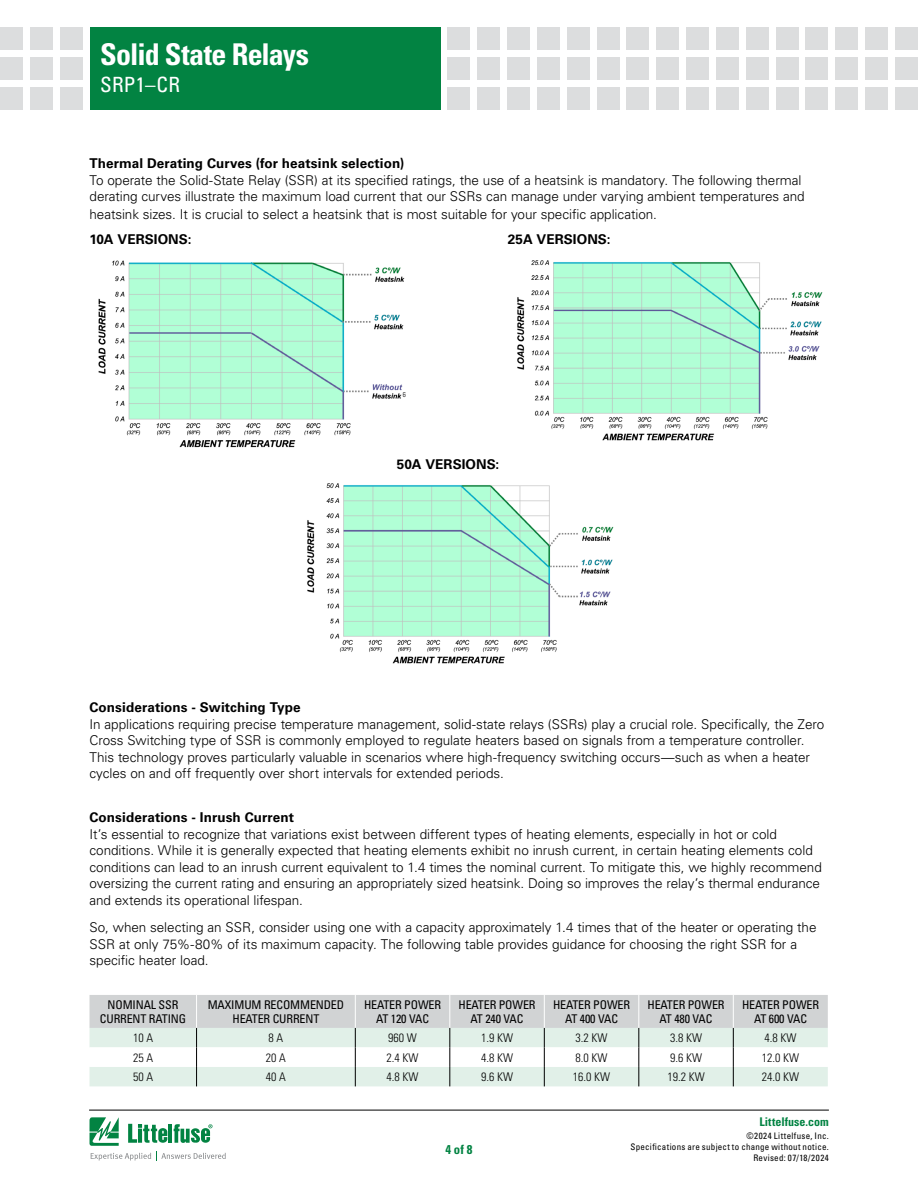
<style>
.page{position:relative;width:918px;height:1188px;background:#fff}
.page>*{position:absolute;margin:0;border:0;box-sizing:border-box;transform-origin:0 0}
.t1{font:700 condensed 30px "Univers LT Std";letter-spacing:-.025em;color:#fff}
.t2{font:condensed 21px "Univers LT Std";letter-spacing:.01em;color:#fff}
.Body_1{font:300 13.5px/16.5px "Univers LT Std";letter-spacing:-.005em;color:#000}
.Feature_column_text{font:700 13.5px "Univers LT Std";letter-spacing:.005em;color:#000}
.t3{font:700 condensed 12.75px "Univers LT Std";color:#028342}
.Order_info_chart_heads{font:condensed 12px/13.5px "Univers LT Std";letter-spacing:-.01em;color:#000;text-align:center}
.Ordering_Info_text{font:300 condensed 12px "Univers LT Std";color:#000}
.t4{font:700 condensed 12px "Univers LT Std";letter-spacing:.005em;color:#028342}
.t5{font:condensed 9px/10.8px "Univers LT Std";letter-spacing:.03em;color:#000;text-align:right}
.Ordering_Info_text-2{font:300 condensed 7.05px "Univers LT Std";color:#000}
.s1{font-weight:700}
</style>
<div class="page">
<hr style="left:89px;top:1110px;width:740px;height:1px;background:#000">
<div style="left:90px;top:27px;width:351px;height:82px;background:#028342"></div>
<div style="left:60px;top:27px;width:23px;height:23px;background:#dcddde"></div>
<div style="left:60px;top:57px;width:23px;height:23px;background:#dcddde"></div>
<div style="left:60px;top:87px;width:23px;height:22px;background:#dcddde"></div>
<div style="left:30px;top:27px;width:23px;height:23px;background:#dcddde"></div>
<div style="left:30px;top:57px;width:23px;height:23px;background:#dcddde"></div>
<div style="left:30px;top:87px;width:23px;height:22px;background:#dcddde"></div>
<div style="left:0;top:27px;width:23px;height:23px;background:#dcddde"></div>
<div style="left:0;top:57px;width:23px;height:23px;background:#dcddde"></div>
<div style="left:0;top:87px;width:23px;height:22px;background:#dcddde"></div>
<div style="left:448px;top:27px;width:22px;height:23px;background:#dcddde"></div>
<div style="left:448px;top:57px;width:22px;height:23px;background:#dcddde"></div>
<div style="left:448px;top:87px;width:22px;height:22px;background:#dcddde"></div>
<div style="left:477px;top:27px;width:23px;height:23px;background:#dcddde"></div>
<div style="left:477px;top:57px;width:23px;height:23px;background:#dcddde"></div>
<div style="left:477px;top:87px;width:23px;height:22px;background:#dcddde"></div>
<div style="left:507px;top:27px;width:23px;height:23px;background:#dcddde"></div>
<div style="left:507px;top:57px;width:23px;height:23px;background:#dcddde"></div>
<div style="left:507px;top:87px;width:23px;height:22px;background:#dcddde"></div>
<div style="left:537px;top:27px;width:23px;height:23px;background:#dcddde"></div>
<div style="left:537px;top:57px;width:23px;height:23px;background:#dcddde"></div>
<div style="left:537px;top:87px;width:23px;height:22px;background:#dcddde"></div>
<div style="left:567px;top:27px;width:23px;height:23px;background:#dcddde"></div>
<div style="left:567px;top:57px;width:23px;height:23px;background:#dcddde"></div>
<div style="left:567px;top:87px;width:23px;height:22px;background:#dcddde"></div>
<div style="left:597px;top:27px;width:23px;height:23px;background:#dcddde"></div>
<div style="left:597px;top:57px;width:23px;height:23px;background:#dcddde"></div>
<div style="left:597px;top:87px;width:23px;height:22px;background:#dcddde"></div>
<div style="left:627px;top:27px;width:22px;height:23px;background:#dcddde"></div>
<div style="left:627px;top:57px;width:22px;height:23px;background:#dcddde"></div>
<div style="left:627px;top:87px;width:22px;height:22px;background:#dcddde"></div>
<div style="left:656px;top:27px;width:23px;height:23px;background:#dcddde"></div>
<div style="left:656px;top:57px;width:23px;height:23px;background:#dcddde"></div>
<div style="left:656px;top:87px;width:23px;height:22px;background:#dcddde"></div>
<div style="left:686px;top:27px;width:23px;height:23px;background:#dcddde"></div>
<div style="left:686px;top:57px;width:23px;height:23px;background:#dcddde"></div>
<div style="left:686px;top:87px;width:23px;height:22px;background:#dcddde"></div>
<div style="left:716px;top:27px;width:23px;height:23px;background:#dcddde"></div>
<div style="left:716px;top:57px;width:23px;height:23px;background:#dcddde"></div>
<div style="left:716px;top:87px;width:23px;height:22px;background:#dcddde"></div>
<div style="left:746px;top:27px;width:23px;height:23px;background:#dcddde"></div>
<div style="left:746px;top:57px;width:23px;height:23px;background:#dcddde"></div>
<div style="left:746px;top:87px;width:23px;height:22px;background:#dcddde"></div>
<div style="left:805px;top:27px;width:23px;height:23px;background:#dcddde"></div>
<div style="left:805px;top:57px;width:23px;height:23px;background:#dcddde"></div>
<div style="left:805px;top:87px;width:23px;height:22px;background:#dcddde"></div>
<div style="left:776px;top:27px;width:22px;height:23px;background:#dcddde"></div>
<div style="left:776px;top:57px;width:22px;height:23px;background:#dcddde"></div>
<div style="left:776px;top:87px;width:22px;height:22px;background:#dcddde"></div>
<div style="left:835px;top:27px;width:23px;height:23px;background:#dcddde"></div>
<div style="left:835px;top:57px;width:23px;height:23px;background:#dcddde"></div>
<div style="left:835px;top:87px;width:23px;height:22px;background:#dcddde"></div>
<div style="left:865px;top:27px;width:23px;height:23px;background:#dcddde"></div>
<div style="left:865px;top:57px;width:23px;height:23px;background:#dcddde"></div>
<div style="left:865px;top:87px;width:23px;height:22px;background:#dcddde"></div>
<div style="left:895px;top:27px;width:23px;height:23px;background:#dcddde"></div>
<div style="left:895px;top:57px;width:23px;height:23px;background:#dcddde"></div>
<div style="left:895px;top:87px;width:23px;height:22px;background:#dcddde"></div>
<svg style="left:90px;top:1117px;width:136px;height:44px"></svg>
<svg style="left:90px;top:995px;width:738px;height:91px"></svg>
<img style="left:98px;top:260px;width:307px;height:188px">
<img style="left:517px;top:260px;width:306px;height:181px">
<img style="left:307px;top:483px;width:307px;height:181px">
<h1 class="t1" style="left:100px;top:36px;width:210px">Solid State Relays</h1>
<h2 class="t2" style="left:100px;top:71px;width:81px">SRP1–CR</h2>
<p class="Body_1" style="left:90px;top:155px;width:717px"><span class="s1">Thermal Derating Curves (for heatsink selection)<br></span>To operate the Solid-State Relay (SSR) at its specified ratings, the use of a heatsink is mandatory. The following thermal derating curves illustrate the maximum load current that our SSRs can manage under varying ambient temperatures and</p>
<p class="Body_1" style="left:90px;top:206px;width:569px">heatsink sizes. It is crucial to select a heatsink that is most suitable for your specific application.</p>
<p class="Feature_column_text" style="left:90px;top:231px;width:103px">10A VERSIONS:</p>
<p class="Feature_column_text" style="left:508px;top:231px;width:104px">25A VERSIONS:</p>
<p class="Ordering_Info_text-2" style="left:403px;top:390px;width:5px">6</p>
<p class="Feature_column_text" style="left:397px;top:456px;width:104px">50A VERSIONS:</p>
<p class="Body_1" style="left:90px;top:699px;width:736px"><span class="s1">Considerations - Switching Type<br></span>In applications requiring precise temperature management, solid-state relays (SSRs) play a crucial role. Specifically, the Zero Cross Switching type of SSR is commonly employed to regulate heaters based on signals from a temperature controller.<br>This technology proves particularly valuable in scenarios where high-frequency switching occurs—such as when a heater cycles on and off frequently over short intervals for extended periods.</p>
<p class="Body_1" style="left:90px;top:809px;width:734px"><span class="s1">Considerations - Inrush Current<br></span>It’s essential to recognize that variations exist between different types of heating elements, especially in hot or cold conditions. While it is generally expected that heating elements exhibit no inrush current, in certain heating elements cold conditions can lead to an inrush current equivalent to 1.4 times the nominal current. To mitigate this, we highly recommend oversizing the current rating and ensuring an appropriately sized heatsink. Doing so improves the relay’s thermal endurance and extends its operational lifespan.</p>
<p class="Body_1" style="left:90px;top:919px;width:729px">So, when selecting an SSR, consider using one with a capacity approximately 1.4 times that of the heater or operating the<br>SSR at only 75%-80% of its maximum capacity. The following table provides guidance for choosing the right SSR for a specific heater load.</p>
<p class="Order_info_chart_heads" style="left:100px;top:998px;width:88px">NOMINAL SSR<br>CURRENT RATING</p>
<p class="Order_info_chart_heads" style="left:208px;top:998px;width:138px">MAXIMUM RECOMMENDED<br>HEATER CURRENT</p>
<p class="Order_info_chart_heads" style="left:364px;top:998px;width:79px">HEATER POWER<br>AT 120 VAC</p>
<p class="Order_info_chart_heads" style="left:459px;top:998px;width:79px">HEATER POWER<br>AT 240 VAC</p>
<p class="Order_info_chart_heads" style="left:553px;top:998px;width:79px">HEATER POWER<br>AT 400 VAC</p>
<p class="Order_info_chart_heads" style="left:648px;top:998px;width:79px">HEATER POWER<br>AT 480 VAC</p>
<p class="Order_info_chart_heads" style="left:742px;top:998px;width:79px">HEATER POWER<br>AT 600 VAC</p>
<p class="Ordering_Info_text" style="left:133px;top:1031px;width:21px">10 A</p>
<p class="Ordering_Info_text" style="left:269px;top:1031px;width:16px">8 A</p>
<p class="Ordering_Info_text" style="left:388px;top:1031px;width:30px">960 W</p>
<p class="Ordering_Info_text" style="left:481px;top:1031px;width:33px">1.9 KW</p>
<p class="Ordering_Info_text" style="left:576px;top:1031px;width:33px">3.2 KW</p>
<p class="Ordering_Info_text" style="left:670px;top:1031px;width:33px">3.8 KW</p>
<p class="Ordering_Info_text" style="left:765px;top:1031px;width:33px">4.8 KW</p>
<p class="Ordering_Info_text" style="left:133px;top:1050px;width:21px">25 A</p>
<p class="Ordering_Info_text" style="left:266px;top:1050px;width:21px">20 A</p>
<p class="Ordering_Info_text" style="left:387px;top:1050px;width:33px">2.4 KW</p>
<p class="Ordering_Info_text" style="left:481px;top:1050px;width:33px">4.8 KW</p>
<p class="Ordering_Info_text" style="left:576px;top:1050px;width:33px">8.0 KW</p>
<p class="Ordering_Info_text" style="left:670px;top:1050px;width:33px">9.6 KW</p>
<p class="Ordering_Info_text" style="left:762px;top:1050px;width:39px">12.0 KW</p>
<p class="Ordering_Info_text" style="left:133px;top:1070px;width:21px">50 A</p>
<p class="Ordering_Info_text" style="left:266px;top:1070px;width:21px">40 A</p>
<p class="Ordering_Info_text" style="left:387px;top:1070px;width:33px">4.8 KW</p>
<p class="Ordering_Info_text" style="left:481px;top:1070px;width:33px">9.6 KW</p>
<p class="Ordering_Info_text" style="left:573px;top:1070px;width:39px">16.0 KW</p>
<p class="Ordering_Info_text" style="left:667px;top:1070px;width:39px">19.2 KW</p>
<p class="Ordering_Info_text" style="left:762px;top:1070px;width:39px">24.0 KW</p>
<p class="t3" style="left:445px;top:1142px;width:29px">4 of 8</p>
<p class="t4" style="left:759px;top:1115px;width:71px">Littelfuse.com</p>
<p class="t5" style="left:631px;top:1131px;width:200px">©2024 Littelfuse, Inc.<br>Specifications are subject to change without notice.<br>Revised: 07/18/2024</p>
</div>
